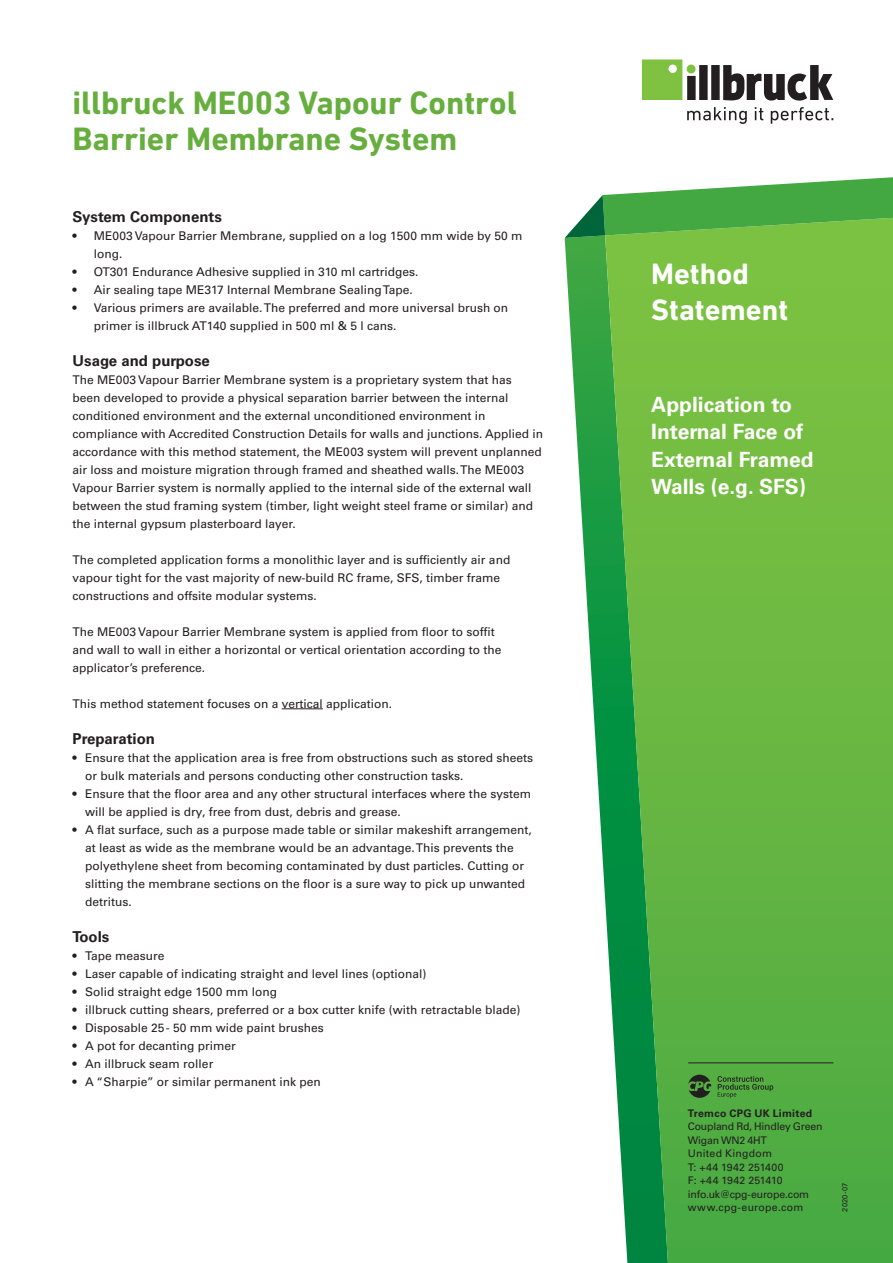
<style>
.page{position:relative;width:893px;height:1263px;background:#fff}
.page>*{position:absolute;margin:0;border:0;box-sizing:border-box;transform-origin:0 0}
.t1{font:700 33px/36px "DIN Next W1 G";color:#66ae3d}
.t2{font:700 30px/36px "DIN Next W1 G";color:#fff}
.t3{font:700 21px/27px "Univers LTCYR 65";color:#fff}
.t4{font:700 15px "Univers LTCYR 65";color:#231f20}
.t5{font:12px/18px "Univers LTCYR 55 Roman";color:#231f20}
.t6{font:10.5px/13.5px "Univers LTCYR 55 Roman";letter-spacing:-.01em;color:#231f20}
.t7{font:700 10.5px "Univers LTCYR 65";letter-spacing:.025em;color:#231f20}
.t8{font:7.5px "Univers LTCYR 55 Roman";letter-spacing:.03em;color:#231f20}
</style>
<div class="page">
<svg style="left:565px;top:238px;width:40px;height:658px"></svg>
<svg style="left:605px;top:238px;width:288px;height:1025px;background:#5fb444"></svg>
<svg style="left:565px;top:177px;width:328px;height:61px"></svg>
<hr style="left:282px;top:708px;width:41px;height:1px;background:#231f20">
<svg style="left:642px;top:59px;width:191px;height:42px"></svg>
<svg style="left:687px;top:107px;width:60px;height:17px"></svg>
<svg style="left:755px;top:107px;width:8px;height:13px"></svg>
<svg style="left:771px;top:107px;width:62px;height:17px"></svg>
<hr style="left:688px;top:1062px;width:145px;height:1px;background:#231f20">
<svg style="left:688px;top:1075px;width:23px;height:23px"></svg>
<svg style="left:717px;top:1076px;width:56px;height:22px"></svg>
<h1 class="t1" style="left:72px;top:84px;width:446px">illbruck ME003 Vapour Control<br>Barrier Membrane System</h1>
<p class="t4" style="left:72px;top:206px;width:151px">System Components</p>
<p class="t5" style="left:94px;top:226px;width:430px;text-indent:-21px">• ME003 Vapour Barrier Membrane, supplied on a log 1500 mm wide by 50 m long.</p>
<p class="t5" style="left:72px;top:262px;width:348px">• OT301 Endurance Adhesive supplied in 310 ml cartridges.</p>
<p class="t5" style="left:72px;top:280px;width:342px">• Air sealing tape ME317 Internal Membrane Sealing Tape.</p>
<p class="t5" style="left:94px;top:298px;width:416px;text-indent:-21px">• Various primers are available. The preferred and more universal brush on primer is illbruck AT140 supplied in 500 ml &amp; 5 l cans.</p>
<p class="t4" style="left:72px;top:350px;width:139px">Usage and purpose</p>
<p class="t5" style="left:72px;top:370px;width:472px">The ME003 Vapour Barrier Membrane system is a proprietary system that has<br>been developed to provide a physical separation barrier between the internal conditioned environment and the external unconditioned environment in compliance with Accredited Construction Details for walls and junctions. Applied in accordance with this method statement, the ME003 system will prevent unplanned air loss and moisture migration through framed and sheathed walls. The ME003<br>Vapour Barrier system is normally applied to the internal side of the external wall between the stud framing system (timber, light weight steel frame or similar) and the internal gypsum plasterboard layer.</p>
<p class="t5" style="left:72px;top:550px;width:439px">The completed application forms a monolithic layer and is sufficiently air and vapour tight for the vast majority of new-build RC frame, SFS, timber frame constructions and offsite modular systems.</p>
<p class="t5" style="left:72px;top:622px;width:430px">The ME003 Vapour Barrier Membrane system is applied from floor to soffit and wall to wall in either a horizontal or vertical orientation according to the applicator’s preference.</p>
<p class="t5" style="left:72px;top:694px;width:321px">This method statement focuses on a vertical application.</p>
<p class="t4" style="left:72px;top:728px;width:84px">Preparation</p>
<p class="t5" style="left:85px;top:748px;width:449px;text-indent:-13px">• Ensure that the application area is free from obstructions such as stored sheets or bulk materials and persons conducting other construction tasks.</p>
<p class="t5" style="left:85px;top:784px;width:447px;text-indent:-13px">• Ensure that the floor area and any other structural interfaces where the system will be applied is dry, free from dust, debris and grease.</p>
<p class="t5" style="left:85px;top:820px;width:448px;text-indent:-13px">• A flat surface, such as a purpose made table or similar makeshift arrangement, at least as wide as the membrane would be an advantage. This prevents the polyethylene sheet from becoming contaminated by dust particles. Cutting or slitting the membrane sections on the floor is a sure way to pick up unwanted detritus.</p>
<p class="t4" style="left:72px;top:926px;width:38px">Tools</p>
<p class="t5" style="left:72px;top:946px;width:94px">• Tape measure</p>
<p class="t5" style="left:72px;top:964px;width:356px">• Laser capable of indicating straight and level lines (optional)</p>
<p class="t5" style="left:72px;top:982px;width:206px">• Solid straight edge 1500 mm long</p>
<p class="t5" style="left:72px;top:1000px;width:449px">• illbruck cutting shears, preferred or a box cutter knife (with retractable blade)</p>
<p class="t5" style="left:72px;top:1018px;width:253px">• Disposable 25 - 50 mm wide paint brushes</p>
<p class="t5" style="left:72px;top:1036px;width:165px">• A pot for decanting primer</p>
<p class="t5" style="left:72px;top:1054px;width:142px">• An illbruck seam roller</p>
<p class="t5" style="left:72px;top:1072px;width:250px">• A “Sharpie” or similar permanent ink pen</p>
<h2 class="t2" style="left:651px;top:255px;width:139px">Method<br>Statement</h2>
<h3 class="t3" style="left:651px;top:390px;width:164px">Application to<br>Internal Face of<br>External Framed<br>Walls (e.g. SFS)</h3>
<p class="t7" style="left:688px;top:1106px;width:126px">Tremco CPG UK Limited</p>
<p class="t6" style="left:688px;top:1119px;width:136px">Coupland Rd, Hindley Green<br>Wigan WN2 4HT<br>United Kingdom<br>T: +44 1942 251400<br>F: +44 1942 251410 info.uk@cpg-europe.com www.cpg-europe.com</p>
<p class="t8" style="left:839px;top:1212px;width:31px;rotate:-90deg">2020-07</p>
</div>
